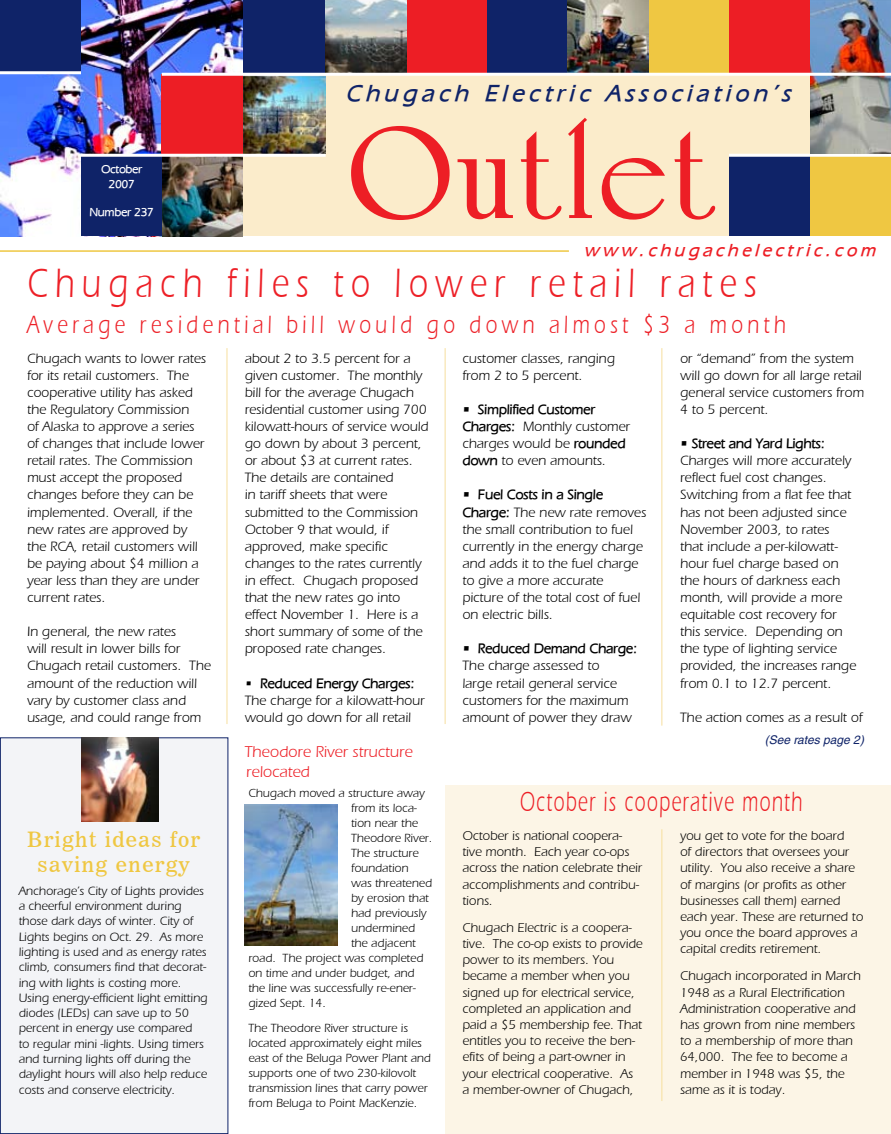
<style>
.page{position:relative;width:891px;height:1134px;background:#fff}
.page>*{position:absolute;margin:0;border:0;box-sizing:border-box;transform-origin:0 0}
.t1{font:700 141px "University Roman BT";letter-spacing:.04em;color:#ed1e25}
.t2{font:43.2px "Eric Normal";letter-spacing:.21em;color:#ed2027;scale:.8 1}
.t3{font:29.25px "Eric Normal";letter-spacing:.075em;color:#ed1e25;scale:.67 1}
.t4{font:26.25px "Eric Normal";letter-spacing:.21em;color:#ed2027;scale:.8 1}
.t5{font:italic 700 24px "Eric";letter-spacing:.21em;color:#0f2368}
.t6{font:21px/25.2px "News 706 BT Roman C";letter-spacing:.07em;color:#efc742;text-align:center}
.t7{font:italic 700 18px "Eric";letter-spacing:.22em;color:#ed1e25}
.t8{font:16.5px/19.8px "Eric Normal";color:#ed1e25}
.t9{font:14.25px/17.1px "Eric Normal";color:#000}
.t10{font:700 14.25px "Eric";color:#000}
.t11{font:13.5px/16.2px "Eric Normal";color:#000}
.t12{font:12.75px/15.3px "Eric Normal";color:#000}
.t13{font:12.45px/15px "Eric Normal";color:#000}
.t14{font:700 12px/14.4px "Eric";color:#fff;text-align:center}
.t15{font:italic 12px "Helvetica";color:#0f2368}
.s1{font-family:"Eric Normal";font-weight:400}
.s2{font-family:"Eric";font-weight:700}
</style>
<div class="page">
<div style="left:0;top:0;width:891px;height:236px;background:#fbeccb"></div>
<img style="left:0;top:0;width:243px;height:236px">
<div style="left:243px;top:0;width:83px;height:74px;background:#0f2368"></div>
<div style="left:81px;top:155px;width:81px;height:81px;background:#0f2368"></div>
<div style="left:162px;top:74px;width:81px;height:81px;background:#ed1e25"></div>
<div style="left:727px;top:0;width:83px;height:74px;background:#ed1e25"></div>
<div style="left:810px;top:155px;width:81px;height:81px;background:#efc742"></div>
<div style="left:407px;top:0;width:81px;height:74px;background:#ed1e25"></div>
<div style="left:648px;top:0;width:81px;height:74px;background:#efc742"></div>
<div style="left:488px;top:0;width:79px;height:74px;background:#0f2368"></div>
<img style="left:326px;top:0;width:81px;height:73px">
<img style="left:162px;top:157px;width:81px;height:79px">
<div style="left:729px;top:155px;width:81px;height:81px;background:#0f2368"></div>
<hr style="left:729px;top:154px;width:162px;height:3px;background:#fff">
<img style="left:243px;top:76px;width:83px;height:78px">
<div style="left:0;top:0;width:81px;height:74px;background:#0f2368"></div>
<hr style="left:0;top:71px;width:81px;height:3px;background:#fff">
<hr style="left:81px;top:154px;width:245px;height:3px;background:#fff">
<img style="left:810px;top:0;width:81px;height:153px">
<hr style="left:0;top:250px;width:569px;height:2px;background:#efc742">
<img style="left:567px;top:0;width:82px;height:73px">
<hr style="left:162px;top:73px;width:729px;height:3px;background:#fff">
<div style="left:0;top:738px;width:228px;height:396px;background:#f3f4f7"></div>
<div style="left:0;top:737px;width:228px;height:397px;border:1px solid #0f2368"></div>
<div style="left:445px;top:786px;width:446px;height:348px;background:#fcf5e6"></div>
<img style="left:245px;top:804px;width:93px;height:142px">
<hr style="left:227px;top:348px;width:1px;height:376px;background:#f7df9e">
<hr style="left:445px;top:348px;width:1px;height:376px;background:#f7df9e">
<hr style="left:662px;top:348px;width:1px;height:378px;background:#f7df9e">
<hr style="left:662px;top:829px;width:1px;height:272px;background:#f7df9e">
<img style="left:81px;top:737px;width:77px;height:85px">
<p class="t14" style="left:101px;top:161px;width:43px">October<br>2007</p>
<p class="t14" style="left:89px;top:205px;width:66px">Number 237</p>
<h3 class="t5" style="left:346px;top:75px;width:446px">Chugach Electric Association's</h3>
<h1 class="t1" style="left:347px;top:89px;width:369px">Outlet</h1>
<p class="t7" style="left:584px;top:237px;width:292px">www.chugachelectric.com</p>
<h2 class="t2" style="left:27px;top:252px;width:913px">Chugach files to lower retail rates</h2>
<h3 class="t4" style="left:27px;top:306px;width:950px">Average residential bill would go down almost $3 a month</h3>
<p class="t9" style="left:27px;top:348px;width:181px">Chugach wants to lower rates for its retail customers. The cooperative utility has asked the Regulatory Commission<br>of Alaska to approve a series of changes that include lower retail rates. The Commission must accept the proposed changes before they can be implemented. Overall, if the new rates are approved by the RCA, retail customers will be paying about $4 million a year less than they are under current rates.</p>
<p class="t9" style="left:27px;top:622px;width:185px">In general, the new rates<br>will result in lower bills for<br>Chugach retail customers. The amount of the reduction will vary by customer class and usage, and could range from</p>
<h3 class="t6" style="left:27px;top:827px;width:174px">Bright ideas for saving energy</h3>
<p class="t12" style="left:19px;top:882px;width:190px">Anchorage's City of Lights provides a cheerful environment during those dark days of winter. City of Lights begins on Oct. 29. As more lighting is used and as energy rates climb, consumers find that decorat&shy;ing with lights is costing more.<br>Using energy-efficient light emitting diodes (LEDs) can save up to 50 percent in energy use compared<br>to regular mini -lights. Using timers and turning lights off during the daylight hours will also help reduce costs and conserve electricity.</p>
<p class="t9" style="left:245px;top:348px;width:185px">about 2 to 3.5 percent for a given customer. The monthly bill for the average Chugach residential customer using 700 kilowatt-hours of service would go down by about 3 percent, or about $3 at current rates.<br>The details are contained<br>in tariff sheets that were submitted to the Commission<br>October 9 that would, if approved, make specific changes to the rates currently in effect. Chugach proposed that the new rates go into effect November 1. Here is a short summary of some of the proposed rate changes.</p>
<p class="t10" style="left:245px;top:673px;width:171px"><span class="s1">•</span> Reduced Energy Charges:</p>
<p class="t9" style="left:245px;top:690px;width:181px">The charge for a kilowatt-hour would go down for all retail</p>
<p class="t8" style="left:245px;top:741px;width:169px">Theodore River structure relocated</p>
<p class="t13" style="left:248px;top:785px;width:178px">Chugach moved a structure away</p>
<p class="t13" style="left:351px;top:800px;width:67px">from its loca-</p>
<p class="t13" style="left:351px;top:815px;width:68px">tion near the</p>
<p class="t13" style="left:351px;top:830px;width:83px">Theodore River.</p>
<p class="t13" style="left:351px;top:845px;width:69px">The structure</p>
<p class="t13" style="left:351px;top:860px;width:59px">foundation</p>
<p class="t13" style="left:351px;top:875px;width:82px">was threatened</p>
<p class="t13" style="left:351px;top:889px;width:79px">by erosion that</p>
<p class="t13" style="left:351px;top:904px;width:77px">had previously</p>
<p class="t13" style="left:351px;top:919px;width:66px">undermined</p>
<p class="t13" style="left:351px;top:934px;width:66px">the adjacent</p>
<p class="t13" style="left:248px;top:949px;width:177px">road. The project was completed</p>
<p class="t13" style="left:248px;top:964px;width:168px">on time and under budget, and</p>
<p class="t13" style="left:248px;top:979px;width:169px">the line was successfully re-ener-</p>
<p class="t13" style="left:248px;top:994px;width:79px">gized Sept. 14.</p>
<p class="t13" style="left:248px;top:1020px;width:184px">The Theodore River structure is located approximately eight miles east of the Beluga Power Plant and supports one of two 230-kilovolt transmission lines that carry power from Beluga to Point MacKenzie.</p>
<p class="t9" style="left:462px;top:348px;width:154px">customer classes, ranging from 2 to 5 percent.</p>
<p class="t10" style="left:462px;top:399px;width:134px">• Simplified Customer</p>
<p class="t9" style="left:462px;top:417px;width:169px"><span class="s2">Charges:</span> Monthly customer charges would be <span class="s2">rounded down</span> to even amounts.</p>
<p class="t10" style="left:462px;top:485px;width:142px">• Fuel Costs in a Single</p>
<p class="t9" style="left:462px;top:502px;width:185px"><span class="s2">Charge:</span> The new rate removes the small contribution to fuel currently in the energy charge and adds it to the fuel charge to give a more accurate picture of the total cost of fuel on electric bills.</p>
<p class="t10" style="left:462px;top:638px;width:176px">• Reduced Demand Charge:</p>
<p class="t9" style="left:462px;top:656px;width:171px">The charge assessed to large retail general service customers for the maximum amount of power they draw</p>
<p class="t9" style="left:680px;top:348px;width:185px">or “demand” from the system will go down for all large retail general service customers from<br>4 to 5 percent.</p>
<p class="t10" style="left:680px;top:433px;width:146px">• Street and Yard Lights:</p>
<p class="t9" style="left:680px;top:451px;width:178px">Charges will more accurately reflect fuel cost changes.<br>Switching from a flat fee that has not been adjusted since<br>November 2003, to rates<br>that include a per-kilowatt&shy;hour fuel charge based on the hours of darkness each month, will provide a more equitable cost recovery for this service. Depending on the type of lighting service provided, the increases range from 0.1 to 12.7 percent.</p>
<p class="t9" style="left:680px;top:708px;width:184px">The action comes as a result of</p>
<p class="t15" style="left:765px;top:733px;width:101px">(See rates page 2)</p>
<h3 class="t3" style="left:520px;top:781px;width:423px">October is cooperative month</h3>
<p class="t11" style="left:462px;top:827px;width:181px">October is national coopera&shy;tive month. Each year co-ops across the nation celebrate their accomplishments and contribu&shy;tions.</p>
<p class="t11" style="left:462px;top:918px;width:182px">Chugach Electric is a coopera&shy;tive. The co-op exists to provide power to its members. You became a member when you signed up for electrical service, completed an application and paid a $5 membership fee. That entitles you to receive the ben&shy;efits of being a part-owner in your electrical cooperative. As a member-owner of Chugach,</p>
<p class="t11" style="left:680px;top:827px;width:185px">you get to vote for the board<br>of directors that oversees your utility. You also receive a share of margins (or profits as other businesses call them) earned each year. These are returned to you once the board approves a capital credits retirement.</p>
<p class="t11" style="left:680px;top:967px;width:182px">Chugach incorporated in March<br>1948 as a Rural Electrification<br>Administration cooperative and has grown from nine members to a membership of more than<br>64,000. The fee to become a member in 1948 was $5, the same as it is today.</p>
</div>
